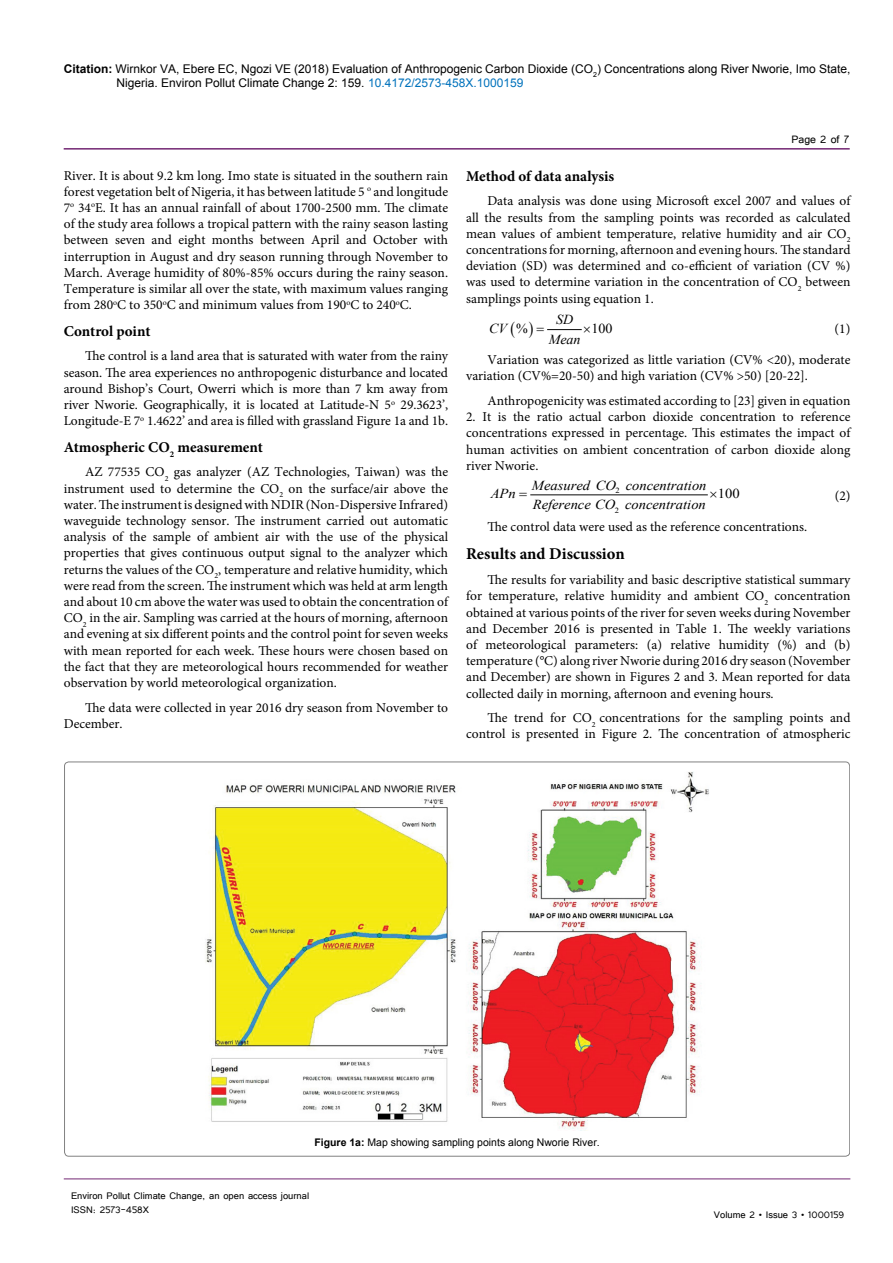
<style>
.page{position:relative;width:893px;height:1263px;background:#fff}
.page>*{position:absolute;margin:0;border:0;box-sizing:border-box;transform-origin:0 0}
.t1{font:700 16.5px "Minion Pro";color:#000}
.t2{font:700 15px "Minion Pro";color:#000}
.t3{font:italic 13.8px "Times New Roman";color:#000}
.t4{font:13.8px "Times New Roman";color:#000}
.t5{font:italic 13.65px "Times New Roman";color:#000;scale:1.06 1}
.t6{font:13.65px "Times New Roman";color:#000;scale:1.06 1}
.t7{font:13.5px/16.2px "Minion Pro";color:#000;text-align:justify}
.t8{font:13.5px "Tunga";color:#000}
.t9{font:12px/14.4px "Arial";color:#000}
.t10{font:12px/14.4px "Tunga";color:#000}
.t11{font:10.5px "Arial";color:#000}
.t12{font:7.95px "Times New Roman";color:#000;scale:1.06 1}
.s1{font-weight:700}
.s2{color:#0072bc}
</style>
<div class="page">
<hr style="left:64px;top:148px;width:786px;height:2px;background:#732773">
<hr style="left:64px;top:1179px;width:786px;height:1px;background:#732773">
<hr style="left:548px;top:329px;width:33px;height:1px;background:#000">
<hr style="left:531px;top:494px;width:176px;height:1px;background:#000">
<img style="left:205px;top:772px;width:504px;height:358px">
<p class="t9" style="left:117px;top:61px;width:735px;text-indent:-53px"><span class="s1">Citation:</span> Wirnkor VA, Ebere EC, Ngozi VE (2018) Evaluation of Anthropogenic Carbon Dioxide (CO<sub>2</sub>) Concentrations along River Nworie, Imo State,<br>Nigeria. Environ Pollut Climate Change 2: 159. <span class="s2">10.4172/2573-458X.1000159</span></p>
<p class="t7" style="left:64px;top:167px;width:386px">River. It is about 9.2 km long. Imo state is situated in the southern rain forest vegetation belt of Nigeria, it has between latitude 5 <sup>o</sup> and longitude 7<sup>o</sup> 34<sup>o</sup>E. It has an annual rainfall of about 1700-2500 mm. The climate of the study area follows a tropical pattern with the rainy season lasting between seven and eight months between April and October with interruption in August and dry season running through November to March. Average humidity of 80%-85% occurs during the rainy season.<br>Temperature is similar all over the state, with maximum values ranging from 280<sup>o</sup>C to 350<sup>o</sup>C and minimum values from 190<sup>o</sup>C to 240<sup>o</sup>C.</p>
<p class="t2" style="left:64px;top:320px;width:88px">Control point</p>
<p class="t7" style="left:64px;top:348px;width:386px;text-indent:21px">The control is a land area that is saturated with water from the rainy season. The area experiences no anthropogenic disturbance and located around Bishop’s Court, Owerri which is more than 7 km away from river Nworie. Geographically, it is located at Latitude-N 5<sup>o</sup> 29.3623’, Longitude-E 7<sup>o</sup> 1.4622’ and area is filled with grassland Figure 1a and 1b.</p>
<p class="t2" style="left:64px;top:436px;width:201px">Atmospheric CO<sub>2</sub> measurement</p>
<p class="t7" style="left:64px;top:464px;width:386px;text-indent:21px">AZ 77535 CO<sub>2</sub> gas analyzer (AZ Technologies, Taiwan) was the instrument used to determine the CO<sub>2</sub> on the surface/air above the water. The instrument is designed with NDIR (Non-Dispersive Infrared) waveguide technology sensor. The instrument carried out automatic analysis of the sample of ambient air with the use of the physical properties that gives continuous output signal to the analyzer which returns the values of the CO<sub>2</sub>, temperature and relative humidity, which were read from the screen. The instrument which was held at arm length and about 10 cm above the water was used to obtain the concentration of CO<sub>2</sub> in the air. Sampling was carried at the hours of morning, afternoon and evening at six different points and the control point for seven weeks with mean reported for each week. These hours were chosen based on the fact that they are meteorological hours recommended for weather observation by world meteorological organization.</p>
<p class="t7" style="left:64px;top:699px;width:386px;text-indent:21px">The data were collected in year 2016 dry season from November to<br>December.</p>
<p class="t8" style="left:791px;top:130px;width:59px">Page 2 of 7</p>
<p class="t2" style="left:466px;top:165px;width:150px">Method of data analysis</p>
<p class="t7" style="left:466px;top:193px;width:386px;text-indent:21px">Data analysis was done using Microsoft excel 2007 and values of all the results from the sampling points was recorded as calculated mean values of ambient temperature, relative humidity and air CO<sub>2 </sub>concentrations for morning, afternoon and evening hours. The standard deviation (SD) was determined and co-efficient of variation (CV %) was used to determine variation in the concentration of CO<sub>2</sub> between samplings points using equation 1.</p>
<p class="t4" style="left:516px;top:319px;width:13px">%</p>
<p class="t4" style="left:591px;top:319px;width:23px">100</p>
<p class="t3" style="left:556px;top:310px;width:19px">SD</p>
<p class="t7" style="left:835px;top:321px;width:17px">(1)</p>
<p class="t7" style="left:466px;top:352px;width:386px;text-indent:21px">Variation was categorized as little variation (CV% &lt;20), moderate variation (CV%=20-50) and high variation (CV% &gt;50) [20-22].</p>
<p class="t7" style="left:487px;top:393px;width:365px">Anthropogenicity was estimated according to [23] given in equation</p>
<p class="t7" style="left:466px;top:409px;width:386px">2. It is the ratio actual carbon dioxide concentration to reference concentrations expressed in percentage. This estimates the impact of human activities on ambient concentration of carbon dioxide along river Nworie.</p>
<p class="t12" style="left:616px;top:485px;width:5px">2</p>
<p class="t12" style="left:615px;top:504px;width:5px">2</p>
<p class="t3" style="left:489px;top:319px;width:20px">CV</p>
<p class="t3" style="left:549px;top:330px;width:33px">Mean</p>
<p class="t5" style="left:532px;top:476px;width:166px">Measured CO concentration</p>
<p class="t5" style="left:491px;top:484px;width:25px">APn</p>
<p class="t6" style="left:718px;top:484px;width:22px">100</p>
<p class="t7" style="left:835px;top:488px;width:17px">(2)</p>
<p class="t5" style="left:533px;top:495px;width:165px">Reference CO concentration</p>
<p class="t7" style="left:487px;top:519px;width:321px">The control data were used as the reference concentrations.</p>
<p class="t1" style="left:466px;top:542px;width:160px">Results and Discussion</p>
<p class="t7" style="left:466px;top:572px;width:386px;text-indent:21px">The results for variability and basic descriptive statistical summary for temperature, relative humidity and ambient CO<sub>2</sub> concentration obtained at various points of the river for seven weeks during November and December 2016 is presented in Table 1. The weekly variations of meteorological parameters: (a) relative humidity (%) and (b) temperature (°C) along river Nworie during 2016 dry season (November and December) are shown in Figures 2 and 3. Mean reported for data collected daily in morning, afternoon and evening hours.</p>
<p class="t7" style="left:466px;top:710px;width:386px;text-align:right">The trend for CO<sub>2</sub> concentrations for the sampling points and control is presented in Figure 2. The concentration of atmospheric</p>
<p class="t11" style="left:314px;top:1136px;width:287px"><span class="s1">Figure 1a:</span> Map showing sampling points along Nworie River.</p>
<p class="t10" style="left:71px;top:1188px;width:240px">Environ Pollut Climate Change, an open access journal<br>ISSN: 2573-458X</p>
<p class="t10" style="left:714px;top:1207px;width:132px">Volume 2 • Issue 3 • 1000159</p>
</div>
